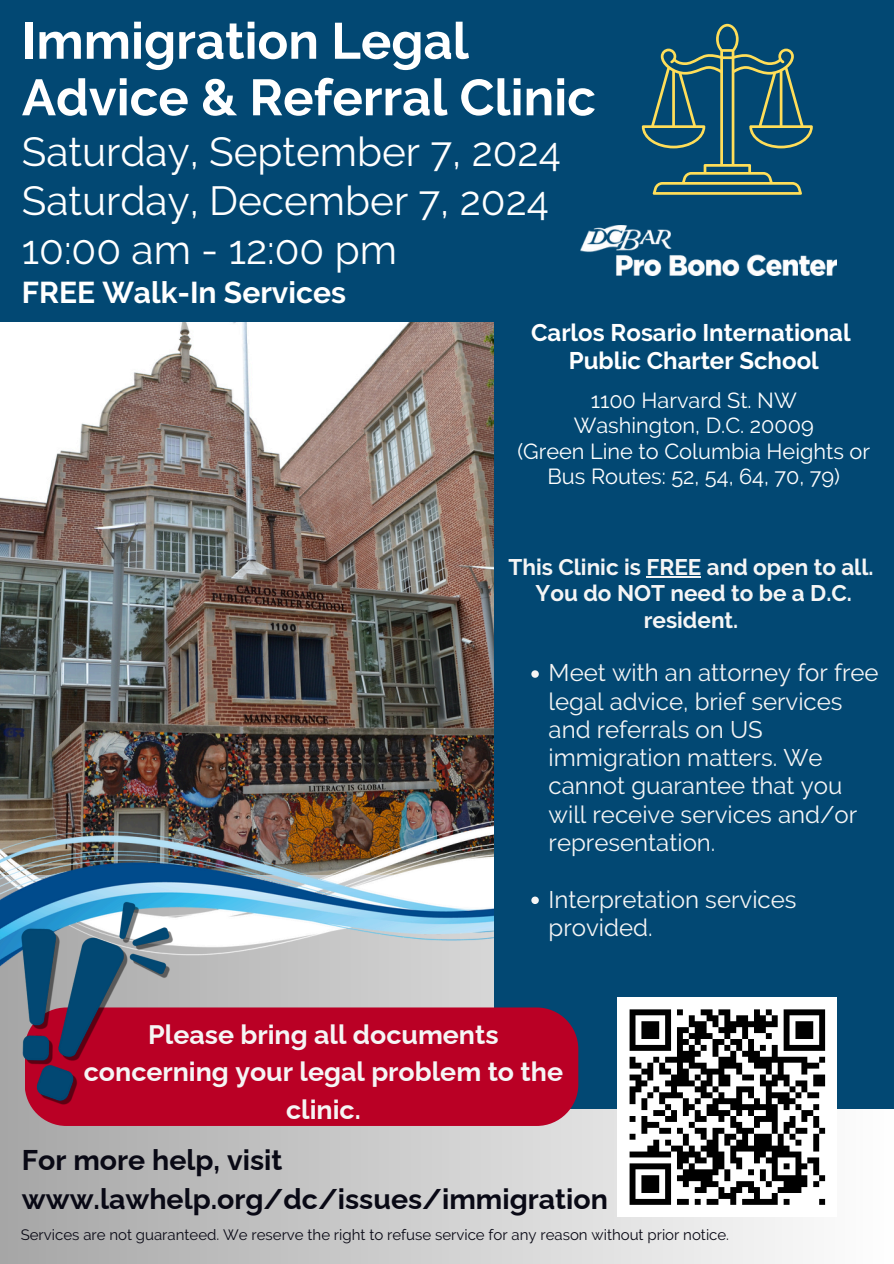
<style>
.page{position:relative;width:894px;height:1264px;background:#fff}
.page>*{position:absolute;margin:0;border:0;box-sizing:border-box;transform-origin:0 0}
.t1{font:700 50.85px/56.6px "Raleway";color:#fff}
.t2{font:40.5px/48.9px "Raleway";color:#fff}
.t3{font:700 30px "Raleway";color:#fff}
.t4{font:700 28.5px/39.5px "Raleway";color:#090915}
.t5{font:700 26.7px/37.2px "Raleway";color:#f5f5f5;text-align:center}
.t6{font:24px/28.2px "Raleway";color:#f5f5f5}
.t7{font:700 24px/28px "Raleway";color:#fff;text-align:center}
.t8{font:700 22.5px/26.2px "Raleway";color:#f5f5f5;text-align:center}
.t9{font:21.75px/25.3px "Raleway";color:#fff;text-align:center}
.t10{font:15px "Raleway";color:#090915}
</style>
<div class="page">
<div style="left:0;top:0;width:893px;height:1263px;background:linear-gradient(to right,#a6a6a6,#fefefe)"></div>
<div style="left:0;top:0;width:893px;height:323px;background:#024873"></div>
<img style="left:0;top:323px;width:494px;height:495px">
<img style="left:0;top:818px;width:494px;height:186px">
<img style="left:580px;top:225px;width:256px;height:50px">
<svg style="left:641px;top:24px;width:171px;height:171px"></svg>
<div style="left:494px;top:305px;width:399px;height:803px;background:#024873"></div>
<div style="left:25px;top:1007px;width:553px;height:118px;background:#ba0025;border-radius:42px"></div>
<div style="left:617px;top:997px;width:219px;height:219px;background:#fff"></div>
<svg style="left:629px;top:1009px;width:197px;height:196px"></svg>
<img style="left:22px;top:901px;width:152px;height:205px">
<hr style="left:646px;top:576px;width:55px;height:2px;background:#f5f5f5">
<svg style="left:531px;top:670px;width:7px;height:7px"></svg>
<svg style="left:531px;top:896px;width:7px;height:8px"></svg>
<h1 class="t1" style="left:22px;top:13px;width:575px">Immigration Legal<br>Advice &amp; Referral Clinic</h1>
<h2 class="t2" style="left:22px;top:127px;width:540px">Saturday, September 7, 2024<br>Saturday, December 7, 2024<br>10:00 am - 12:00 pm</h2>
<h2 class="t3" style="left:22px;top:274px;width:325px">FREE Walk-In Services</h2>
<p class="t7" style="left:531px;top:319px;width:321px">Carlos Rosario International<br>Public Charter School</p>
<p class="t9" style="left:517px;top:387px;width:354px">1100 Harvard St. NW<br>Washington, D.C. 20009<br>(Green Line to Columbia Heights or<br>Bus Routes: 52, 54, 64, 70, 79)</p>
<p class="t8" style="left:508px;top:554px;width:366px">This Clinic is FREE and open to all.<br>You do NOT need to be a D.C. resident.</p>
<p class="t6" style="left:548px;top:658px;width:331px">Meet with an attorney for free legal advice, brief services and referrals on US immigration matters. We cannot guarantee that you will receive services and/or representation.</p>
<h3 class="t6" style="left:548px;top:885px;width:249px">Interpretation services provided.</h3>
<p class="t5" style="left:84px;top:1016px;width:480px">Please bring all documents concerning your legal problem to the clinic.</p>
<h5 class="t4" style="left:22px;top:1140px;width:587px">For more help, visit www.lawhelp.org/dc/issues/immigration</h5>
<h4 class="t10" style="left:21px;top:1225px;width:709px">Services are not guaranteed. We reserve the right to refuse service for any reason without prior notice.</h4>
</div>
